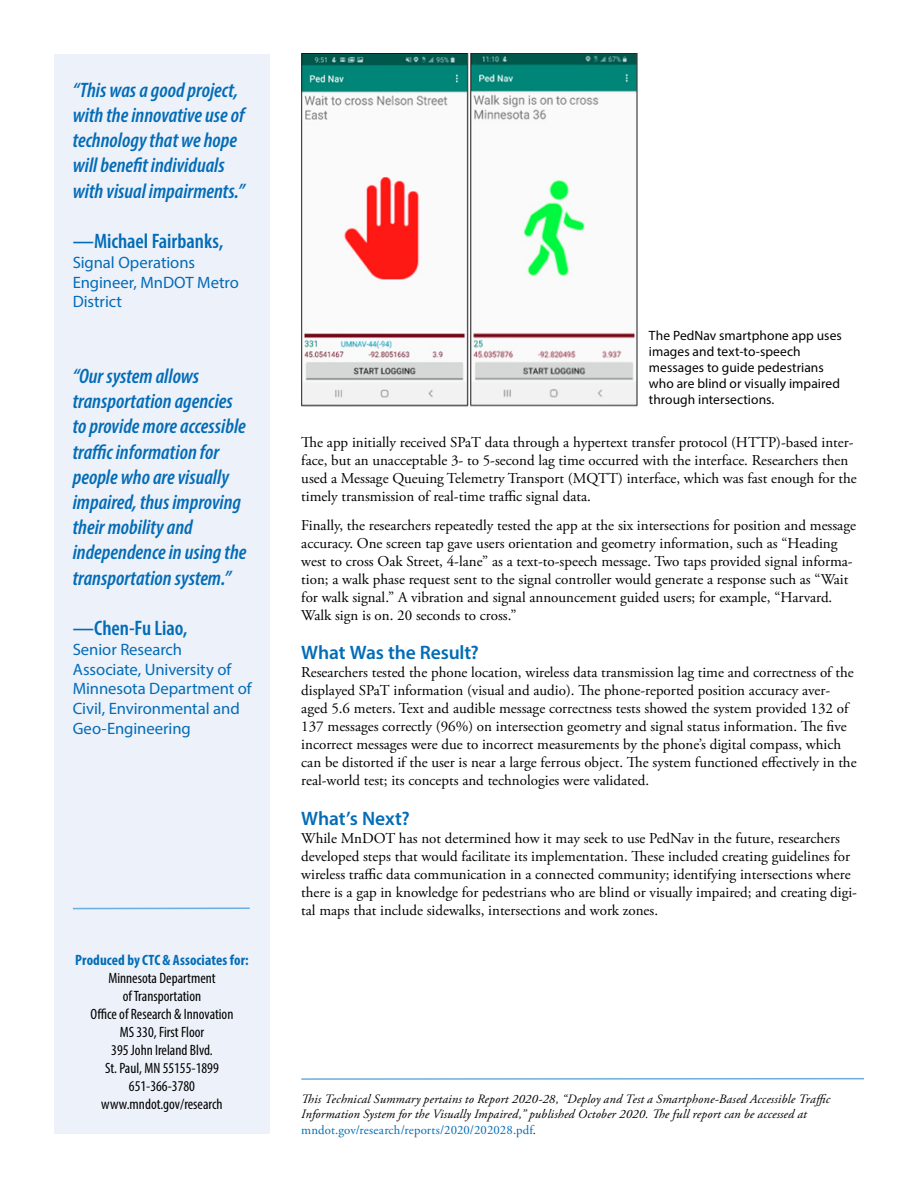
<style>
.page{position:relative;width:918px;height:1188px;background:#fff}
.page>*{position:absolute;margin:0;border:0;box-sizing:border-box;transform-origin:0 0}
.t1{font:italic 600 condensed 21px/25.2px "Myriad Pro";color:#036cb6}
.t2{font:600 condensed 21px "Myriad Pro";letter-spacing:-.005em;color:#036cb6}
.t3{font:600 19.5px "Myriad Pro";letter-spacing:-.005em;color:#036cb6}
.t4{font:16.5px/19.8px "Myriad Pro";letter-spacing:-.005em;color:#036cb6}
.t5{font:15px/18px "Adobe Garamond Pro";color:#000}
.t6{font:condensed 15px/18px "Myriad Pro";color:#000;text-align:center}
.t7{font:700 condensed 15px "Myriad Pro";letter-spacing:.005em;color:#036cb6}
.t8{font:13.5px/16.2px "Myriad Pro";letter-spacing:.005em;color:#000}
.t9{font:italic 12.75px/15.3px "Adobe Garamond Pro";letter-spacing:.015em;color:#000}
.s1{font-style:normal;color:#036cb6}
</style>
<div class="page">
<div style="left:54px;top:54px;width:216px;height:1080px;background:#ecf1fa"></div>
<img style="left:301px;top:54px;width:336px;height:353px">
<hr style="left:301px;top:1078px;width:563px;height:2px;background:#6caddf">
<hr style="left:73px;top:908px;width:177px;height:1px;background:#6caddf">
<h1 class="t1" style="left:73px;top:77px;width:173px">“This was a good project, with the innovative use of technology that we hope will benefit individuals with visual impairments.”</h1>
<h1 class="t2" style="left:73px;top:228px;width:152px">—Michael Fairbanks,</h1>
<p class="t4" style="left:73px;top:252px;width:168px">Signal Operations<br>Engineer, MnDOT Metro<br>District</p>
<h1 class="t1" style="left:73px;top:363px;width:175px">“Our system allows transportation agencies to provide more accessible traffic information for people who are visually impaired, thus improving their mobility and independence in using the transportation system.”</h1>
<h1 class="t2" style="left:73px;top:615px;width:116px">—Chen-Fu Liao,</h1>
<p class="t4" style="left:73px;top:639px;width:180px">Senior Research<br>Associate, University of<br>Minnesota Department of<br>Civil, Environmental and<br>Geo-Engineering</p>
<p class="t7" style="left:75px;top:950px;width:175px">Produced by CTC &amp; Associates for:</p>
<p class="t6" style="left:91px;top:968px;width:144px">Minnesota Department<br>of Transportation<br>Office of Research &amp; Innovation<br>MS 330, First Floor<br>395 John Ireland Blvd.<br>St. Paul, MN 55155-1899<br>651-366-3780 www.mndot.gov/research</p>
<p class="t8" style="left:649px;top:327px;width:194px">The PedNav smartphone app uses images and text-to-speech messages to guide pedestrians who are blind or visually impaired through intersections.</p>
<p class="t5" style="left:301px;top:434px;width:557px">The app initially received SPaT data through a hypertext transfer protocol (HTTP)-based inter&shy;face, but an unacceptable 3- to 5-second lag time occurred with the interface. Researchers then used a Message Queuing Telemetry Transport (MQTT) interface, which was fast enough for the timely transmission of real-time traffic signal data.</p>
<p class="t5" style="left:301px;top:516px;width:556px">Finally, the researchers repeatedly tested the app at the six intersections for position and message accuracy. One screen tap gave users orientation and geometry information, such as “Heading west to cross Oak Street, 4-lane” as a text-to-speech message. Two taps provided signal informa&shy;tion; a walk phase request sent to the signal controller would generate a response such as “Wait for walk signal.” A vibration and signal announcement guided users; for example, “Harvard.<br>Walk sign is on. 20 seconds to cross.”</p>
<h2 class="t3" style="left:301px;top:640px;width:179px">What Was the Result?</h2>
<p class="t5" style="left:301px;top:664px;width:557px">Researchers tested the phone location, wireless data transmission lag time and correctness of the displayed SPaT information (visual and audio). The phone-reported position accuracy aver&shy;aged 5.6 meters. Text and audible message correctness tests showed the system provided 132 of 137 messages correctly (96%) on intersection geometry and signal status information. The five incorrect messages were due to incorrect measurements by the phone’s digital compass, which can be distorted if the user is near a large ferrous object. The system functioned effectively in the real-world test; its concepts and technologies were validated.</p>
<h2 class="t3" style="left:301px;top:806px;width:110px">What’s Next?</h2>
<p class="t5" style="left:301px;top:830px;width:557px">While MnDOT has not determined how it may seek to use PedNav in the future, researchers developed steps that would facilitate its implementation. These included creating guidelines for wireless traffic data communication in a connected community; identifying intersections where there is a gap in knowledge for pedestrians who are blind or visually impaired; and creating digi&shy;tal maps that include sidewalks, intersections and work zones.</p>
<p class="t9" style="left:301px;top:1092px;width:530px">This Technical Summary pertains to Report 2020-28, “Deploy and Test a Smartphone-Based Accessible Traffic<br>Information System for the Visually Impaired,” published October 2020. The full report can be accessed at <span class="s1">mndot.gov/research/reports/2020/202028.pdf</span>.</p>
</div>
